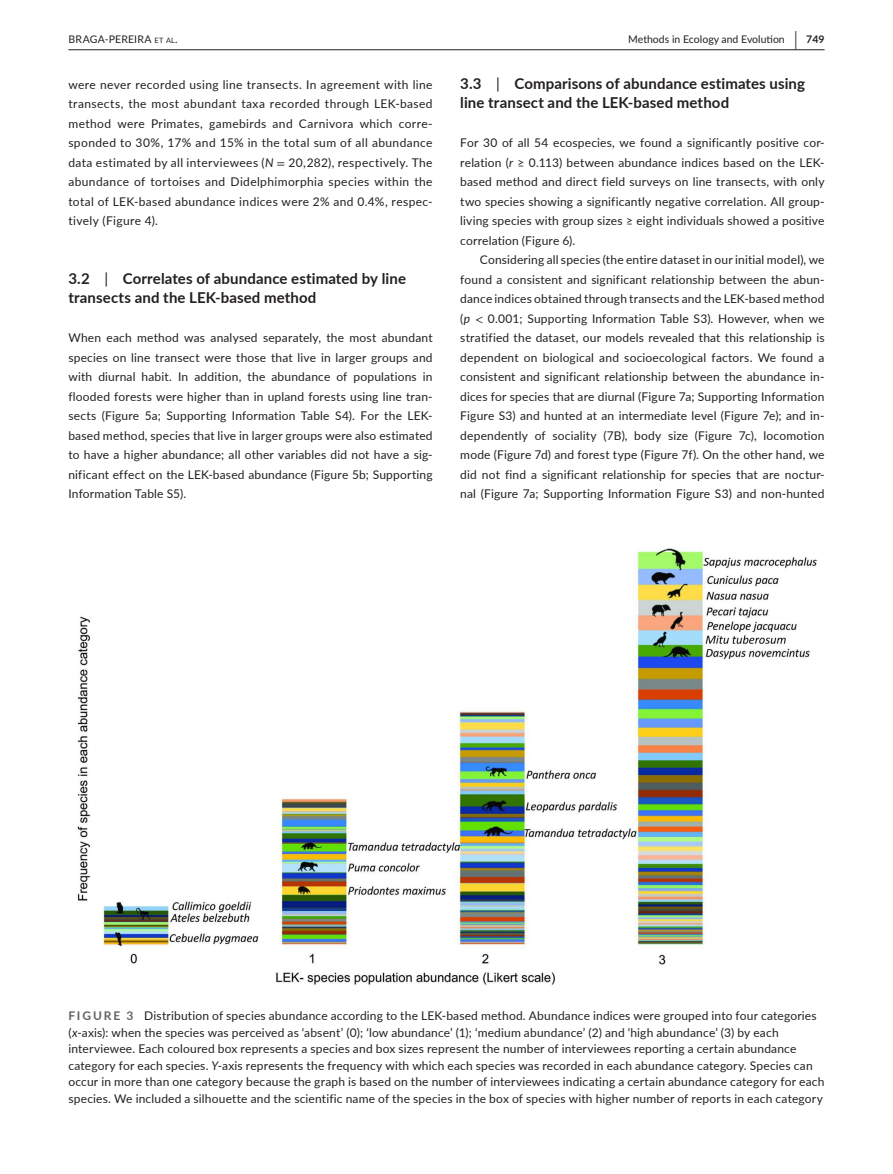
<style>
.page{position:relative;width:893px;height:1174px;background:#fff}
.page>*{position:absolute;margin:0;border:0;box-sizing:border-box;transform-origin:0 0}
.t1{font:700 15px/19.5px "Lato";letter-spacing:.01em;color:#231f20}
.t2{font:12px/19.5px "Lato";letter-spacing:.015em;color:#231f20;text-align:justify}
.t3{font:10.5px "Lato";color:#231f20}
.t4{font:10.5px "Lato";letter-spacing:.02em;color:#231f20}
.s1{font-size:7.35px}
.s2{font-weight:700;font-size:19.5px}
.s3{font-weight:700}
.s4{font-style:italic}
.s5{font-family:"STIX"}
.s6{font-weight:400}
.s7{font-weight:700;color:#636366}
</style>
<div class="page">
<hr style="left:68px;top:49px;width:756px;height:1px;background:#231f20">
<img style="left:77px;top:548px;width:740px;height:437px">
<p class="t4" style="left:68px;top:31px;width:111px">BRAGA-PEREIRA <span class="s1">et al</span>.</p>
<p class="t3" style="left:628px;top:31px;width:198px">Methods in Ecology and Evolu on <span class="s2">|</span> <span class="s3">749</span></p>
<p class="t2" style="left:68px;top:74px;width:366px">were never recorded using line transects. In agreement with line transects, the most abundant taxa recorded through LEK-based method were Primates, gamebirds and Carnivora which corre&shy;sponded to 30%, 17% and 15% in the total sum of all abundance data estimated by all interviewees (<span class="s4">N</span> <span class="s5">=</span> 20,282), respectively. The abundance of tortoises and Didelphimorphia species within the total of LEK-based abundance indices were 2% and 0.4%, respec&shy;tively (Figure 4).</p>
<p class="t1" style="left:460px;top:73px;width:346px">3.3 <span class="s6">|</span> Comparisons of abundance estimates using line transect and the LEK-based method</p>
<p class="t2" style="left:460px;top:132px;width:366px">For 30 of all 54 ecospecies, we found a significantly positive cor&shy;relation (<span class="s4">r</span> ≥ 0.113) between abundance indices based on the LEK&shy;based method and direct field surveys on line transects, with only two species showing a significantly negative correlation. All group&shy;living species with group sizes ≥ eight individuals showed a positive correlation (Figure 6).</p>
<p class="t2" style="left:460px;top:249px;width:366px;text-indent:20px">Considering all species (the entire dataset in our initial model), we found a consistent and significant relationship between the abun&shy;dance indices obtained through transects and the LEK-based method (<span class="s4">p</span> <span class="s5">&lt;</span> 0.001; Supporting Information Table S3). However, when we stratified the dataset, our models revealed that this relationship is dependent on biological and socioecological factors. We found a consistent and significant relationship between the abundance in&shy;dices for species that are diurnal (Figure 7a; Supporting Information Figure S3) and hunted at an intermediate level (Figure 7e); and in&shy;dependently of sociality (7B), body size (Figure 7c), locomotion mode (Figure 7d) and forest type (Figure 7f). On the other hand, we did not find a significant relationship for species that are noctur&shy;nal (Figure 7a; Supporting Information Figure S3) and non-hunted</p>
<p class="t1" style="left:68px;top:268px;width:339px">3.2 <span class="s6">|</span> Correlates of abundance estimated by line transects and the LEK-based method</p>
<p class="t2" style="left:68px;top:327px;width:366px">When each method was analysed separately, the most abundant species on line transect were those that live in larger groups and with diurnal habit. In addition, the abundance of populations in flooded forests were higher than in upland forests using line tran&shy;sects (Figure 5a; Supporting Information Table S4). For the LEK&shy;based method, species that live in larger groups were also estimated to have a higher abundance; all other variables did not have a sig&shy;nificant effect on the LEK-based abundance (Figure 5b; Supporting Information Table S5).</p>
<p class="t2" style="left:68px;top:1007px;width:758px;line-height:16.5px;text-align:left"><span class="s7">FIGURE 3</span> Distribution of species abundance according to the LEK-based method. Abundance indices were grouped into four categories (<span class="s4">x</span>-axis): when the species was perceived as ‘absent’ (0); ‘low abundance’ (1); ‘medium abundance’ (2) and ‘high abundance’ (3) by each interviewee. Each coloured box represents a species and box sizes represent the number of interviewees reporting a certain abundance category for each species. <span class="s4">Y</span>-axis represents the frequency with which each species was recorded in each abundance category. Species can occur in more than one category because the graph is based on the number of interviewees indicating a certain abundance category for each species. We included a silhouette and the scientific name of the species in the box of species with higher number of reports in each category</p>
</div>
